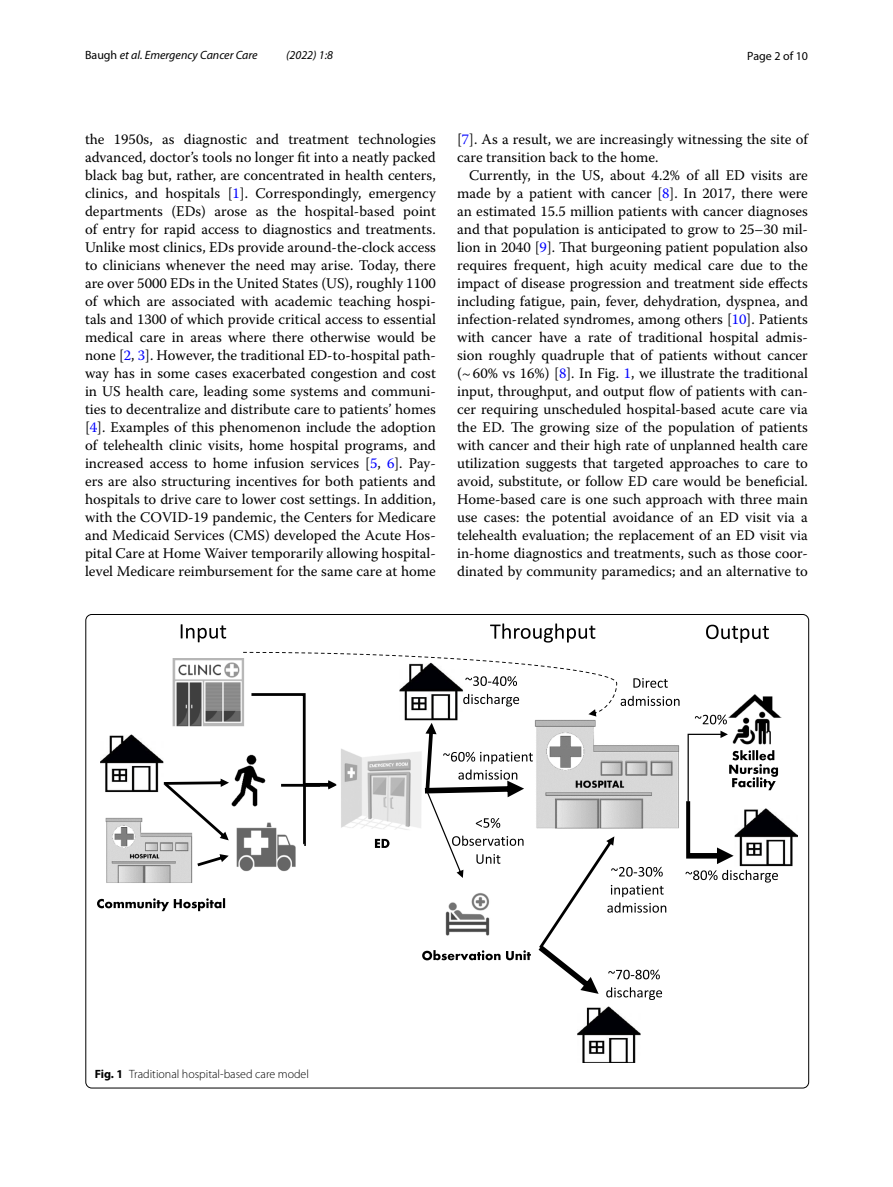
<style>
.page{position:relative;width:893px;height:1187px;background:#fff}
.page>*{position:absolute;margin:0;border:0;box-sizing:border-box;transform-origin:0 0}
.t1{font:14.7px/18px "Warnock Pro";color:#000;text-align:justify}
.t2{font:300 12px "Myriad Pro";color:#000}
.t3{font:italic 12px "Myriad Pro";color:#000}
.t4{font:12px "Myriad Pro";color:#000}
.s1{font-style:normal}
.s2{color:#00f}
.s3{font-weight:700}
</style>
<div class="page">
<img style="left:100px;top:658px;width:697px;height:404px">
<svg style="left:164px;top:778px;width:65px;height:62px"></svg>
<svg style="left:197px;top:854px;width:32px;height:12px"></svg>
<svg style="left:181px;top:624px;width:45px;height:18px"></svg>
<svg style="left:490px;top:623px;width:105px;height:19px"></svg>
<svg style="left:706px;top:624px;width:63px;height:18px"></svg>
<svg style="left:97px;top:898px;width:128px;height:13px"></svg>
<svg style="left:243px;top:652px;width:437px;height:347px"></svg>
<svg style="left:686px;top:730px;width:92px;height:152px"></svg>
<svg style="left:695px;top:714px;width:32px;height:10px"></svg>
<hr style="left:681px;top:799px;width:4px;height:35px;background:#fff">
<p class="t3" style="left:85px;top:48px;width:174px"><span class="s1">Baugh</span> et al. Emergency Cancer Care</p>
<p class="t3" style="left:286px;top:48px;width:48px">(2022) 1:8</p>
<p class="t4" style="left:747px;top:48px;width:62px">Page 2 of 10</p>
<p class="t1" style="left:85px;top:130px;width:352px">the 1950s, as diagnostic and treatment technologies advanced, doctor’s tools no longer fit into a neatly packed black bag but, rather, are concentrated in health centers, clinics, and hospitals [<span class="s2">1</span>]. Correspondingly, emergency departments (EDs) arose as the hospital-based point of entry for rapid access to diagnostics and treatments.<br>Unlike most clinics, EDs provide around-the-clock access to clinicians whenever the need may arise. Today, there are over 5000 EDs in the United States (US), roughly 1100 of which are associated with academic teaching hospi&shy;tals and 1300 of which provide critical access to essential medical care in areas where there otherwise would be none [<span class="s2">2</span>, <span class="s2">3</span>]. However, the traditional ED-to-hospital path&shy;way has in some cases exacerbated congestion and cost in US health care, leading some systems and communi&shy;ties to decentralize and distribute care to patients’ homes [<span class="s2">4</span>]. Examples of this phenomenon include the adoption of telehealth clinic visits, home hospital programs, and increased access to home infusion services [<span class="s2">5</span>, <span class="s2">6</span>]. Pay&shy;ers are also structuring incentives for both patients and hospitals to drive care to lower cost settings. In addition, with the COVID-19 pandemic, the Centers for Medicare and Medicaid Services (CMS) developed the Acute Hos&shy;pital Care at Home Waiver temporarily allowing hospital&shy;level Medicare reimbursement for the same care at home</p>
<p class="t1" style="left:457px;top:130px;width:352px">[<span class="s2">7</span>]. As a result, we are increasingly witnessing the site of care transition back to the home.</p>
<p class="t1" style="left:457px;top:166px;width:352px;text-indent:12px">Currently, in the US, about 4.2% of all ED visits are made by a patient with cancer [<span class="s2">8</span>]. In 2017, there were an estimated 15.5 million patients with cancer diagnoses and that population is anticipated to grow to 25–30 mil&shy;lion in 2040 [<span class="s2">9</span>]. That burgeoning patient population also requires frequent, high acuity medical care due to the impact of disease progression and treatment side effects including fatigue, pain, fever, dehydration, dyspnea, and infection-related syndromes, among others [<span class="s2">10</span>]. Patients with cancer have a rate of traditional hospital admis&shy;sion roughly quadruple that of patients without cancer (~60% vs 16%) [<span class="s2">8</span>]. In Fig. <span class="s2">1</span>, we illustrate the traditional input, throughput, and output flow of patients with can&shy;cer requiring unscheduled hospital-based acute care via the ED. The growing size of the population of patients with cancer and their high rate of unplanned health care utilization suggests that targeted approaches to care to avoid, substitute, or follow ED care would be beneficial.<br>Home-based care is one such approach with three main use cases: the potential avoidance of an ED visit via a telehealth evaluation; the replacement of an ED visit via in-home diagnostics and treatments, such as those coor&shy;dinated by community paramedics; and an alternative to</p>
<p class="t2" style="left:95px;top:1067px;width:216px"><span class="s3">Fig. 1</span> Traditional hospital-based care model</p>
</div>
